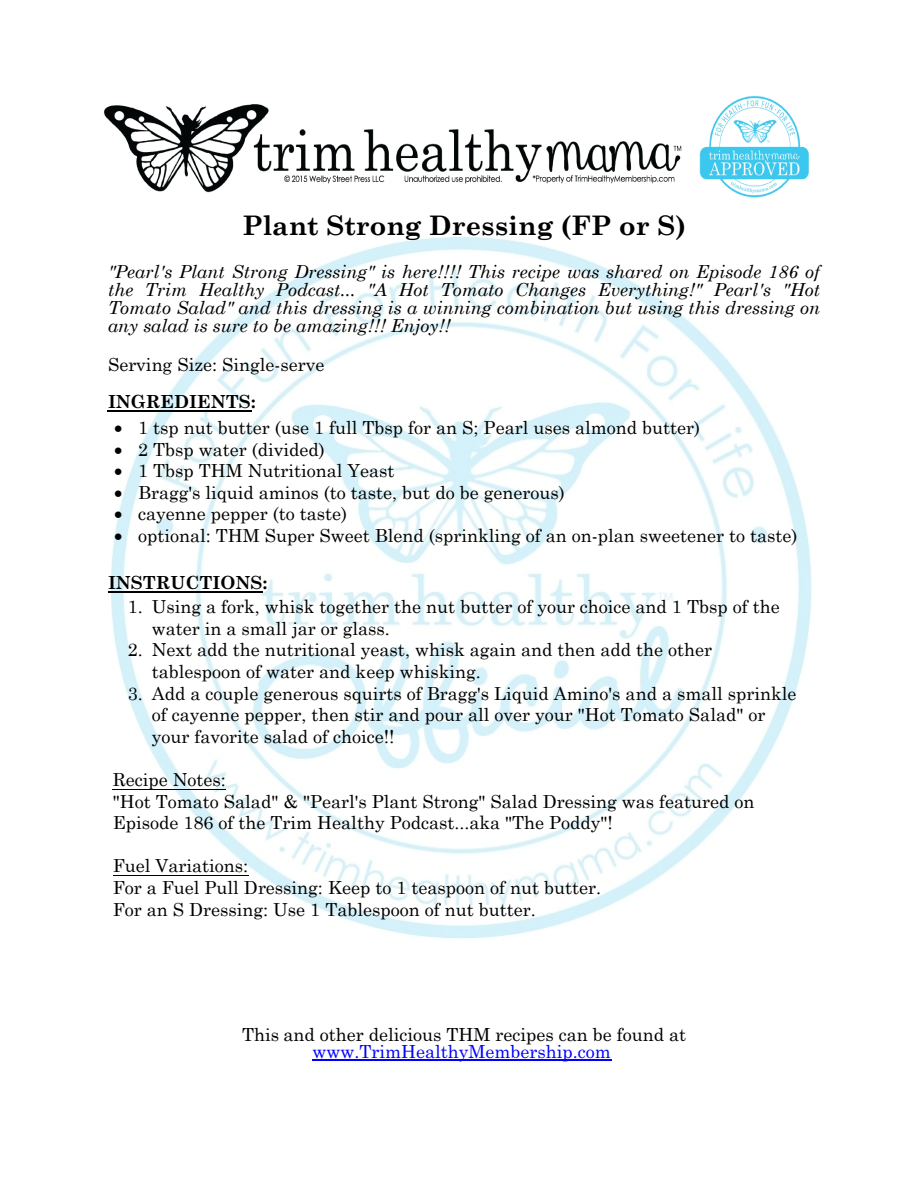
<style>
.page{position:relative;width:918px;height:1188px;background:#fff}
.page>*{position:absolute;margin:0;border:0;box-sizing:border-box;transform-origin:0 0}
.t1{font:700 27px "Century Schoolbook";color:#000}
.t2{font:18px/21.6px "Century Schoolbook";color:#000}
.t3{font:italic 18px/18px "Century Schoolbook";color:#000;text-align:justify}
.t4{font:18px "Century Schoolbook";color:#00f}
.t5{font:700 18px "Century Schoolbook";color:#000}
</style>
<div class="page">
<img style="left:111px;top:238px;width:701px;height:701px">
<img style="left:103px;top:95px;width:706px;height:103px">
<hr style="left:107px;top:410px;width:144px;height:1px;background:#000">
<hr style="left:108px;top:592px;width:154px;height:1px;background:#000">
<hr style="left:113px;top:875px;width:135px;height:1px;background:#000">
<hr style="left:113px;top:789px;width:113px;height:1px;background:#000">
<hr style="left:312px;top:1060px;width:299px;height:1px;background:#00f">
<h1 class="t1" style="left:242px;top:204px;width:445px">Plant Strong Dressing (FP or S)</h1>
<p class="t3" style="left:108px;top:261px;width:714px">"Pearl's Plant Strong Dressing" is here!!!! This recipe was shared on Episode 186 of the Trim Healthy Podcast... "A Hot Tomato Changes Everything!" Pearl's "Hot Tomato Salad" and this dressing is a winning combination but using this dressing on any salad is sure to be amazing!!! Enjoy!!</p>
<p class="t2" style="left:108px;top:355px;width:218px">Serving Size: Single-serve</p>
<p class="t5" style="left:108px;top:395px;width:149px">INGREDIENTS:</p>
<p class="t2" style="left:114px;top:415px;width:587px">• 1 tsp nut butter (use 1 full Tbsp for an S; Pearl uses almond butter)</p>
<p class="t2" style="left:114px;top:437px;width:212px">• 2 Tbsp water (divided)</p>
<p class="t2" style="left:114px;top:458px;width:282px">• 1 Tbsp THM Nutritional Yeast</p>
<p class="t2" style="left:114px;top:480px;width:452px">• Bragg's liquid aminos (to taste, but do be generous)</p>
<p class="t2" style="left:114px;top:502px;width:234px">• cayenne pepper (to taste)</p>
<p class="t2" style="left:114px;top:523px;width:685px">• optional: THM Super Sweet Blend (sprinkling of an on-plan sweetener to taste)</p>
<p class="t5" style="left:108px;top:576px;width:161px">INSTRUCTIONS:</p>
<p class="t2" style="left:152px;top:594px;width:629px;text-indent:-24px">1. Using a fork, whisk together the nut butter of your choice and 1 Tbsp of the water in a small jar or glass.</p>
<p class="t2" style="left:152px;top:638px;width:562px;text-indent:-24px">2. Next add the nutritional yeast, whisk again and then add the other tablespoon of water and keep whisking.</p>
<p class="t2" style="left:152px;top:681px;width:646px;text-indent:-24px">3. Add a couple generous squirts of Bragg's Liquid Amino's and a small sprinkle of cayenne pepper, then stir and pour all over your "Hot Tomato Salad" or your favorite salad of choice!!</p>
<p class="t2" style="left:113px;top:767px;width:643px">Recipe Notes:<br>"Hot Tomato Salad" &amp; "Pearl's Plant Strong" Salad Dressing was featured on<br>Episode 186 of the Trim Healthy Podcast...aka "The Poddy"!</p>
<p class="t2" style="left:113px;top:854px;width:490px">Fuel Variations:<br>For a Fuel Pull Dressing: Keep to 1 teaspoon of nut butter.<br>For an S Dressing: Use 1 Tablespoon of nut butter.</p>
<p class="t2" style="left:242px;top:1025px;width:446px">This and other delicious THM recipes can be found at</p>
<p class="t4" style="left:312px;top:1044px;width:300px">www.TrimHealthyMembership.com</p>
</div>
